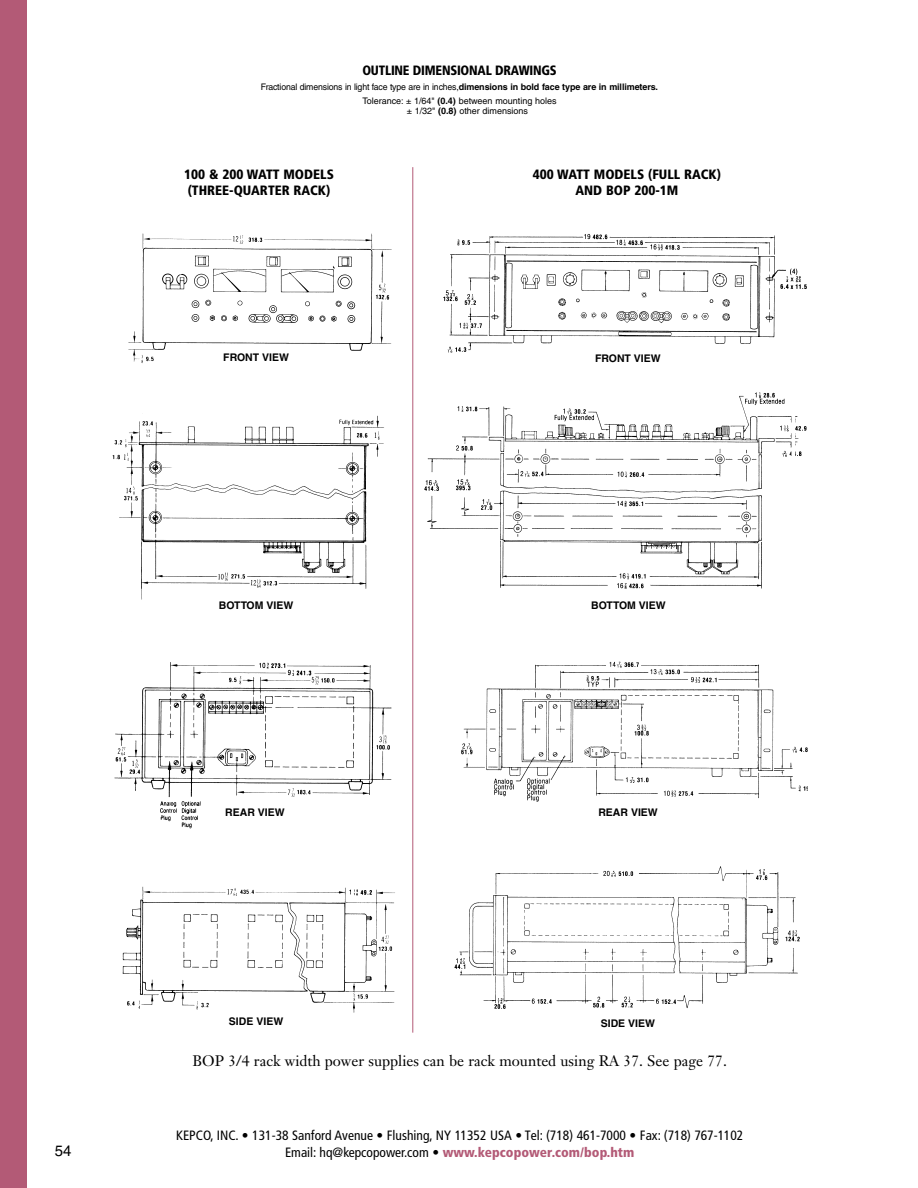
<style>
.page{position:relative;width:918px;height:1188px;background:#fff}
.page>*{position:absolute;margin:0;border:0;box-sizing:border-box;transform-origin:0 0}
.t1{font:15px "Janson Text";color:#000}
.t2{font:15px "Helvetica";color:#000}
.t3{font:condensed 13.5px/16.5px "Frutiger";color:#000;text-align:center}
.t4{font:900 condensed 13.5px/16.2px "Frutiger";color:#000}
.t5{font:900 condensed 13.5px "Frutiger";color:#000;scale:.95 1}
.t6{font:700 10.5px "Helvetica";color:#000}
.t7{font:9px/13.5px "Helvetica";letter-spacing:-.01em;color:#000;text-align:center}
.s1{font-weight:700}
.s2{font-weight:900;color:#b35a76}
</style>
<div class="page">
<div style="left:0;top:0;width:27px;height:1188px;background:#b35a76"></div>
<img style="left:113px;top:217px;width:695px;height:816px">
<hr style="left:412px;top:167px;width:1px;height:866px;background:#b35a76">
<div style="left:187px;top:352px;width:139px;height:42px;background:#fff"></div>
<div style="left:560px;top:340px;width:136px;height:54px;background:#fff"></div>
<div style="left:187px;top:600px;width:139px;height:38px;background:#fff"></div>
<div style="left:500px;top:600px;width:257px;height:38px;background:#fff"></div>
<div style="left:187px;top:1015px;width:139px;height:23px;background:#fff"></div>
<div style="left:567px;top:1018px;width:122px;height:23px;background:#fff"></div>
<div style="left:208px;top:807px;width:94px;height:53px;background:#fff"></div>
<div style="left:544px;top:807px;width:168px;height:53px;background:#fff"></div>
<h1 class="t2" style="left:55px;top:1146px;width:18px">54</h1>
<h2 class="t5" style="left:362px;top:65px;width:206px">OUTLINE DIMENSIONAL DRAWINGS</h2>
<p class="t7" style="left:261px;top:81px;width:399px">Fractional dimensions in light face type are in inches,<span class="s1">dimensions in bold face type are in millimeters.<br></span>Tolerance: ± 1/64" <span class="s1">(0.4)</span> between mounting holes</p>
<p class="t7" style="left:407px;top:105px;width:123px">± 1/32" <span class="s1">(0.8)</span> other dimensions</p>
<h2 class="t4" style="left:184px;top:167px;width:151px">100 &amp; 200 WATT MODELS (THREE-QUARTER RACK)</h2>
<h2 class="t4" style="left:533px;top:167px;width:190px;text-align:center">400 WATT MODELS (FULL RACK)<br>AND BOP 200-1M</h2>
<p class="t6" style="left:223px;top:354px;width:67px">FRONT VIEW</p>
<p class="t6" style="left:595px;top:354px;width:67px">FRONT VIEW</p>
<p class="t6" style="left:219px;top:601px;width:76px">BOTTOM VIEW</p>
<p class="t6" style="left:591px;top:601px;width:76px">BOTTOM VIEW</p>
<p class="t6" style="left:225px;top:809px;width:61px">REAR VIEW</p>
<p class="t6" style="left:598px;top:809px;width:61px">REAR VIEW</p>
<p class="t6" style="left:229px;top:1017px;width:56px">SIDE VIEW</p>
<p class="t6" style="left:601px;top:1020px;width:56px">SIDE VIEW</p>
<h1 class="t1" style="left:193px;top:1055px;width:536px">BOP 3/4 rack width power supplies can be rack mounted using RA 37. See page 77.</h1>
<h2 class="t3" style="left:176px;top:1128px;width:569px">KEPCO, INC. • 131-38 Sanford Avenue • Flushing, NY 11352 USA • Tel: (718) 461-7000 • Fax: (718) 767-1102<br>Email: hq@kepcopower.com • <span class="s2">www.kepcopower.com/bop.htm</span></h2>
</div>
